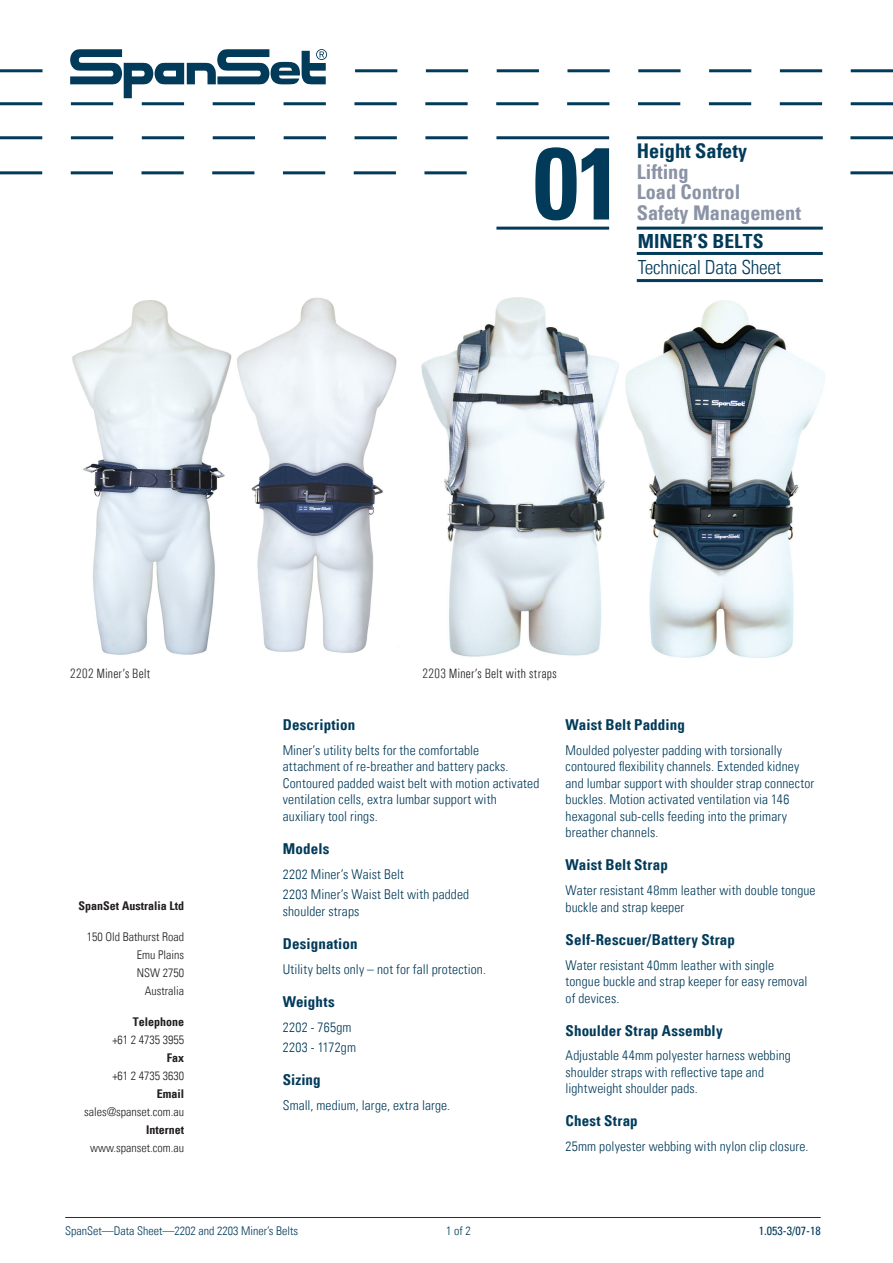
<style>
.page{position:relative;width:893px;height:1263px;background:#fff}
.page>*{position:absolute;margin:0;border:0;box-sizing:border-box;transform-origin:0 0}
.t1{font:700 condensed 102px "Univers";color:#023b5a}
.t2{font:700 condensed 20.25px/20.5px "Univers";color:#8b93a6}
.t3{font:700 condensed 20.25px "Univers";color:#023b5a}
.t4{font:300 condensed 19.5px "Univers LT Std";letter-spacing:-.015em;color:#023b5a}
.t5{font:700 condensed 19.5px "Univers";color:#023b5a}
.t6{font:700 condensed 15px "Univers";letter-spacing:.01em;color:#023b5a}
.t7{font:300 condensed 13.5px/16.5px "Univers LT Std";letter-spacing:.01em;color:#023b5a}
.t8{font:300 condensed 13.5px "Univers";letter-spacing:.025em;color:#231f20}
.t9{font:300 condensed 12px/18px "Univers LT Std";color:#231f20;text-align:right}
.t10{font:300 condensed 12px "Univers LT Std";color:#023b5a}
.t11{font:700 condensed 12px "Univers";color:#231f20}
.t12{font:condensed 12px "Univers";color:#023b5a}
</style>
<div class="page">
<hr style="left:65px;top:1217px;width:756px;height:1px;background:#023b5a">
<hr style="left:850px;top:136px;width:43px;height:3px;background:#023b5a">
<hr style="left:850px;top:171px;width:43px;height:3px;background:#023b5a">
<svg style="left:0;top:136px;width:468px;height:3px"></svg>
<svg style="left:0;top:171px;width:467px;height:3px"></svg>
<svg style="left:0;top:49px;width:893px;height:56px"></svg>
<hr style="left:637px;top:136px;width:186px;height:3px;background:#023b5a">
<hr style="left:496px;top:136px;width:113px;height:3px;background:#023b5a">
<hr style="left:496px;top:227px;width:113px;height:3px;background:#023b5a">
<hr style="left:637px;top:227px;width:186px;height:3px;background:#023b5a">
<hr style="left:637px;top:252px;width:186px;height:3px;background:#023b5a">
<hr style="left:637px;top:279px;width:186px;height:3px;background:#023b5a">
<img style="left:72px;top:300px;width:160px;height:355px">
<img style="left:237px;top:297px;width:162px;height:356px">
<img style="left:421px;top:297px;width:198px;height:312px">
<img style="left:449px;top:609px;width:153px;height:48px">
<img style="left:625px;top:300px;width:200px;height:358px">
<h1 class="t1" style="left:533px;top:121px;width:90px">01</h1>
<h2 class="t3" style="left:637px;top:139px;width:112px">Height Safety</h2>
<h2 class="t2" style="left:637px;top:161px;width:105px">Lifting<br>Load Control</h2>
<h2 class="t2" style="left:637px;top:202px;width:166px">Safety Management</h2>
<h3 class="t4" style="left:638px;top:255px;width:145px">Technical Data Sheet</h3>
<h3 class="t5" style="left:638px;top:229px;width:127px">MINER’S BELTS</h3>
<p class="t8" style="left:70px;top:666px;width:82px">2202 Miner’s Belt</p>
<p class="t8" style="left:423px;top:666px;width:136px">2203 Miner’s Belt with straps</p>
<p class="t11" style="left:78px;top:899px;width:107px">SpanSet Australia Ltd</p>
<p class="t9" style="left:87px;top:928px;width:99px">150 Old Bathurst Road<br>Emu Plains<br>NSW 2750<br>Australia</p>
<p class="t11" style="left:133px;top:1014px;width:53px">Telephone</p>
<p class="t9" style="left:112px;top:1031px;width:73px">+61 2 4735 3955</p>
<p class="t11" style="left:167px;top:1050px;width:19px">Fax</p>
<p class="t9" style="left:112px;top:1067px;width:73px">+61 2 4735 3630</p>
<p class="t11" style="left:157px;top:1086px;width:29px">Email</p>
<p class="t9" style="left:84px;top:1103px;width:102px">sales@spanset.com.au</p>
<p class="t11" style="left:146px;top:1122px;width:40px">Internet</p>
<p class="t9" style="left:90px;top:1139px;width:96px">www.spanset.com.au</p>
<p class="t6" style="left:283px;top:715px;width:74px">Description</p>
<p class="t7" style="left:283px;top:742px;width:258px">Miner’s utility belts for the comfortable attachment of re-breather and battery packs.<br>Contoured padded waist belt with motion activated ventilation cells, extra lumbar support with auxiliary tool rings.</p>
<p class="t6" style="left:283px;top:839px;width:48px">Models</p>
<p class="t7" style="left:283px;top:864px;width:188px;line-height:20.7px">2202 Miner’s Waist Belt<br>2203 Miner’s Waist Belt with padded</p>
<p class="t7" style="left:283px;top:903px;width:78px">shoulder straps</p>
<p class="t6" style="left:283px;top:934px;width:76px">Designation</p>
<p class="t7" style="left:283px;top:961px;width:205px">Utility belts only – not for fall protection.</p>
<p class="t6" style="left:283px;top:992px;width:53px">Weights</p>
<p class="t7" style="left:283px;top:1016px;width:75px;line-height:20.7px">2202 - 765gm<br>2203 - 1172gm</p>
<p class="t6" style="left:283px;top:1071px;width:40px">Sizing</p>
<p class="t7" style="left:283px;top:1097px;width:169px">Small, medium, large, extra large.</p>
<p class="t6" style="left:566px;top:715px;width:121px">Waist Belt Padding</p>
<p class="t7" style="left:566px;top:742px;width:250px">Moulded polyester padding with torsionally contoured flexibility channels. Extended kidney and lumbar support with shoulder strap connector buckles. Motion activated ventilation via 146 hexagonal sub-cells feeding into the primary breather channels.</p>
<p class="t6" style="left:566px;top:856px;width:104px">Waist Belt Strap</p>
<p class="t7" style="left:566px;top:882px;width:252px">Water resistant 48mm leather with double tongue buckle and strap keeper</p>
<p class="t6" style="left:566px;top:930px;width:171px">Self-Rescuer/Battery Strap</p>
<p class="t7" style="left:566px;top:956px;width:244px">Water resistant 40mm leather with single tongue buckle and strap keeper for easy removal of devices.</p>
<p class="t6" style="left:566px;top:1021px;width:159px">Shoulder Strap Assembly</p>
<p class="t7" style="left:566px;top:1047px;width:227px">Adjustable 44mm polyester harness webbing shoulder straps with reflective tape and lightweight shoulder pads.</p>
<p class="t6" style="left:566px;top:1112px;width:74px">Chest Strap</p>
<p class="t7" style="left:566px;top:1138px;width:244px">25mm polyester webbing with nylon clip closure.</p>
<p class="t10" style="left:65px;top:1223px;width:234px">SpanSet—Data Sheet––2202 and 2203 Miner’s Belts</p>
<p class="t10" style="left:446px;top:1223px;width:26px">1 of 2</p>
<p class="t12" style="left:759px;top:1223px;width:63px">1.053-3/07-18</p>
</div>
